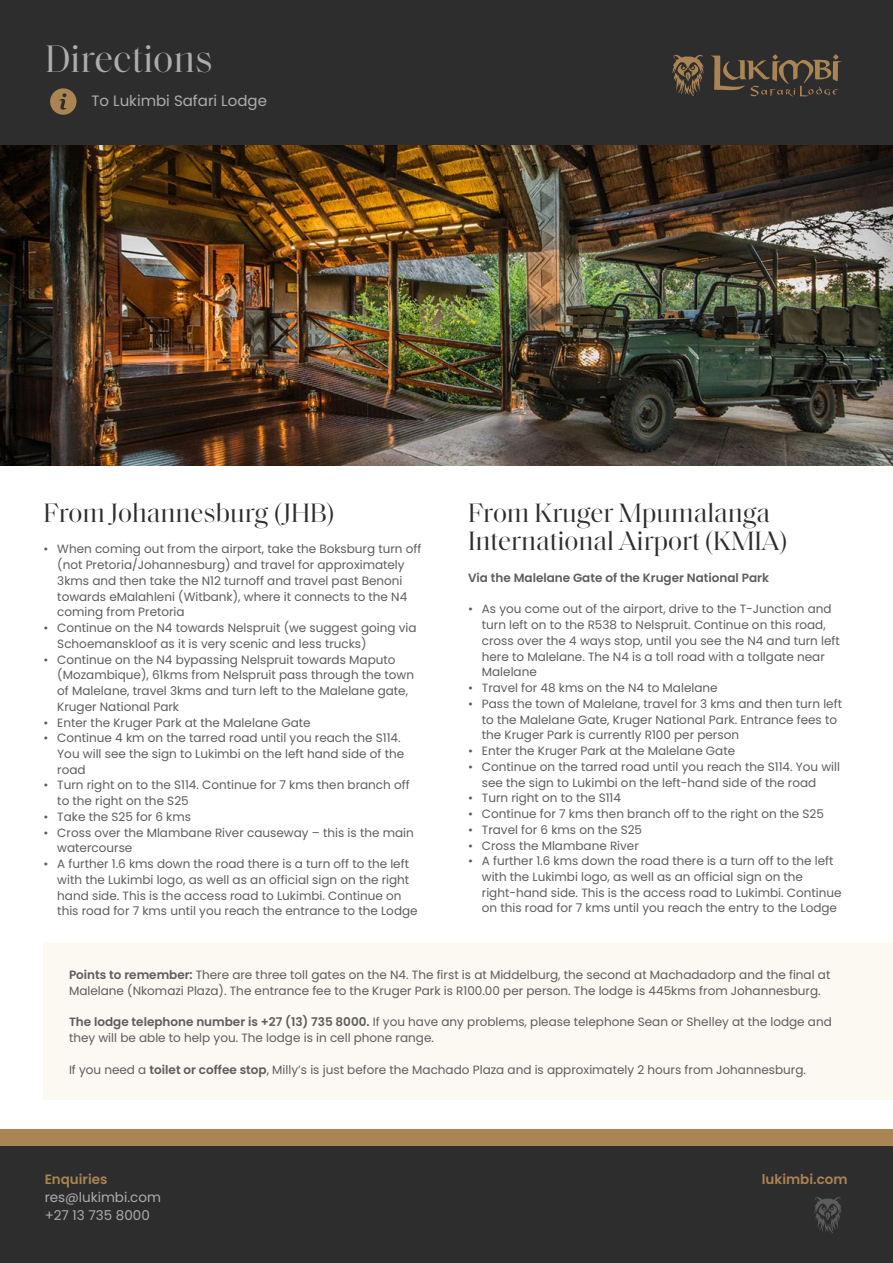
<style>
.page{position:relative;width:893px;height:1263px;background:#fff}
.page>*{position:absolute;margin:0;border:0;box-sizing:border-box;transform-origin:0 0}
.t1{font:39px "Saol Display";color:#adadad}
.t2{font:27px/28.5px "Saol Display";color:#2d2d2d}
.t3{font:15px "Poppins";color:#adadad}
.t4{font:13.5px/18px "Poppins";color:#adadad}
.t5{font:600 13.5px "Poppins";color:#aa8453}
.t6{font:12px/15.8px "Poppins";color:#5d5d5d}
.t7{font:600 12px "Poppins";color:#5d5d5d}
.s1{font-weight:600}
</style>
<div class="page">
<div style="left:44px;top:944px;width:849px;height:156px;background:#fcf8f2"></div>
<div style="left:0;top:0;width:893px;height:146px;background:#2d2d2d"></div>
<svg style="left:672px;top:54px;width:32px;height:42px"></svg>
<svg style="left:711px;top:54px;width:130px;height:42px"></svg>
<div style="left:0;top:1145px;width:893px;height:118px;background:#2d2d2d"></div>
<div style="left:0;top:1130px;width:893px;height:16px;background:#aa8453"></div>
<svg style="left:814px;top:1197px;width:28px;height:36px"></svg>
<img style="left:0;top:146px;width:893px;height:319px">
<svg style="left:50px;top:88px;width:27px;height:27px"></svg>
<h1 class="t1" style="left:45px;top:30px;width:169px">Directions</h1>
<p class="t3" style="left:92px;top:92px;width:177px">To Lukimbi Safari Lodge</p>
<h2 class="t2" style="left:44px;top:497px;width:293px">From Johannesburg (JHB)</h2>
<p class="t6" style="left:57px;top:541px;width:366px;text-indent:-14px">• When coming out from the airport, take the Boksburg turn off (not Pretoria/Johannesburg) and travel for approximately 3kms and then take the N12 turnoff and travel past Benoni towards eMalahleni (Witbank), where it connects to the N4 coming from Pretoria</p>
<p class="t6" style="left:57px;top:620px;width:361px;text-indent:-14px">• Continue on the N4 towards Nelspruit (we suggest going via<br>Schoemanskloof as it is very scenic and less trucks)</p>
<p class="t6" style="left:57px;top:651px;width:358px;text-indent:-14px">• Continue on the N4 bypassing Nelspruit towards Maputo (Mozambique), 61kms from Nelspruit pass through the town of Malelane, travel 3kms and turn left to the Malelane gate, Kruger National Park</p>
<p class="t6" style="left:44px;top:714px;width:269px">• Enter the Kruger Park at the Malelane Gate</p>
<p class="t6" style="left:57px;top:730px;width:348px;text-indent:-14px">• Continue 4 km on the tarred road until you reach the S114.<br>You will see the sign to Lukimbi on the left hand side of the road</p>
<p class="t6" style="left:57px;top:777px;width:354px;text-indent:-14px">• Turn right on to the S114. Continue for 7 kms then branch off to the right on the S25</p>
<p class="t6" style="left:44px;top:809px;width:149px">• Take the S25 for 6 kms</p>
<p class="t6" style="left:57px;top:825px;width:358px;text-indent:-14px">• Cross over the Mlambane River causeway – this is the main watercourse</p>
<p class="t6" style="left:57px;top:856px;width:362px;text-indent:-14px">• A further 1.6 kms down the road there is a turn off to the left with the Lukimbi logo, as well as an official sign on the right hand side. This is the access road to Lukimbi. Continue on this road for 7 kms until you reach the entrance to the Lodge</p>
<h2 class="t2" style="left:468px;top:497px;width:321px">From Kruger Mpumalanga<br>International Airport (KMIA)</h2>
<p class="t7" style="left:468px;top:571px;width:302px">Via the Malelane Gate of the Kruger National Park</p>
<p class="t6" style="left:482px;top:601px;width:359px;text-indent:-14px">• As you come out of the airport, drive to the T-Junction and turn left on to the R538 to Nelspruit. Continue on this road, cross over the 4 ways stop, until you see the N4 and turn left here to Malelane. The N4 is a toll road with a tollgate near Malelane</p>
<p class="t6" style="left:468px;top:680px;width:251px">• Travel for 48 kms on the N4 to Malelane</p>
<p class="t6" style="left:482px;top:696px;width:362px;text-indent:-14px">• Pass the town of Malelane, travel for 3 kms and then turn left to the Malelane Gate, Kruger National Park. Entrance fees to the Kruger Park is currently R100 per person</p>
<p class="t6" style="left:468px;top:743px;width:269px">• Enter the Kruger Park at the Malelane Gate</p>
<p class="t6" style="left:482px;top:759px;width:360px;text-indent:-14px">• Continue on the tarred road until you reach the S114. You will see the sign to Lukimbi on the left-hand side of the road</p>
<p class="t6" style="left:468px;top:790px;width:154px">• Turn right on to the S114</p>
<p class="t6" style="left:468px;top:806px;width:358px">• Continue for 7 kms then branch off to the right on the S25</p>
<p class="t6" style="left:468px;top:822px;width:176px">• Travel for 6 kms on the S25</p>
<p class="t6" style="left:468px;top:837px;width:172px">• Cross the Mlambane River</p>
<p class="t6" style="left:482px;top:853px;width:361px;text-indent:-14px">• A further 1.6 kms down the road there is a turn off to the left with the Lukimbi logo, as well as an official sign on the right-hand side. This is the access road to Lukimbi. Continue on this road for 7 kms until you reach the entry to the Lodge</p>
<p class="t6" style="left:69px;top:967px;width:763px"><span class="s1">Points to remember:</span> There are three toll gates on the N4. The first is at Middelburg, the second at Machadadorp and the final at<br>Malelane (Nkomazi Plaza). The entrance fee to the Kruger Park is R100.00 per person. The lodge is 445kms from Johannesburg.</p>
<p class="t6" style="left:69px;top:1014px;width:764px"><span class="s1">The lodge telephone number is +27 (13) 735 8000.</span> If you have any problems, please telephone Sean or Shelley at the lodge and they will be able to help you. The lodge is in cell phone range.</p>
<p class="t6" style="left:69px;top:1061px;width:738px">If you need a <span class="s1">toilet or coffee stop</span>, Milly’s is just before the Machado Plaza and is approximately 2 hours from Johannesburg.</p>
<p class="t5" style="left:45px;top:1171px;width:64px">Enquiries</p>
<p class="t4" style="left:45px;top:1188px;width:118px">res@lukimbi.com +27 13 735 8000</p>
<p class="t5" style="left:762px;top:1171px;width:87px">lukimbi.com</p>
</div>
